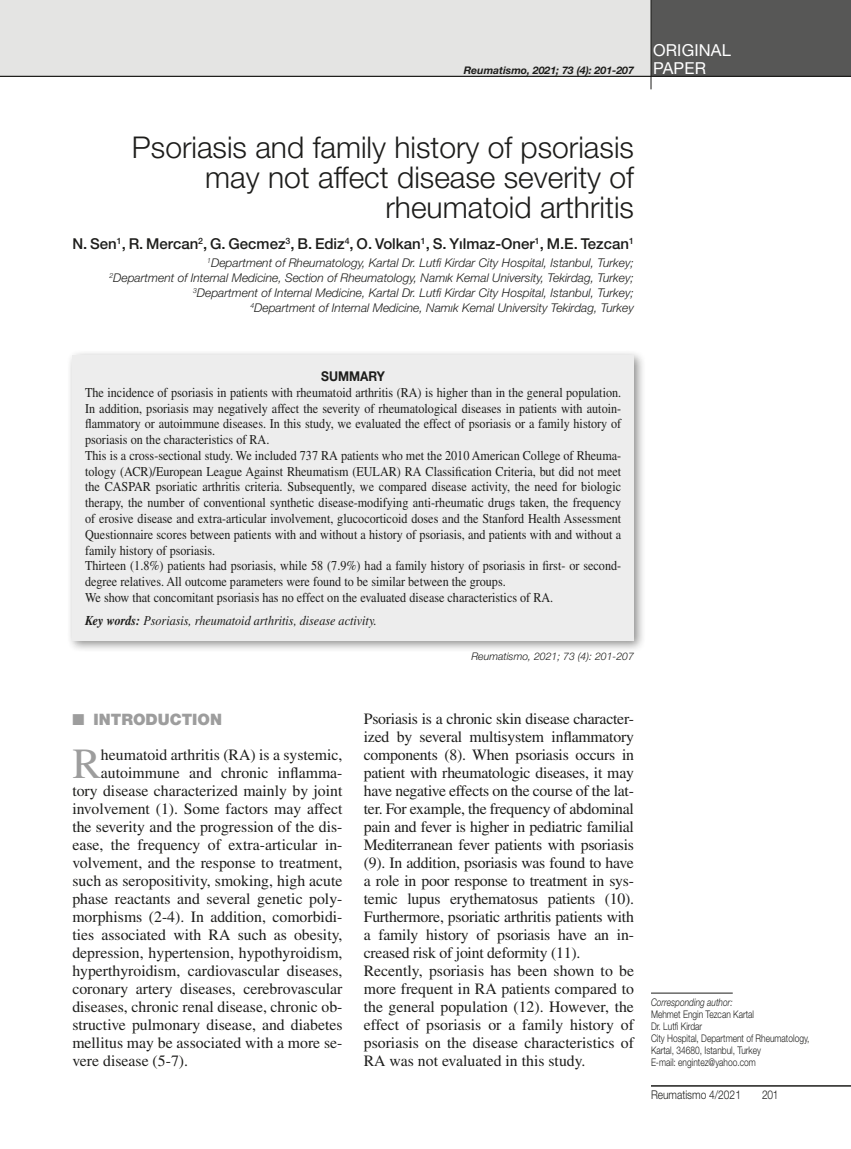
<style>
.page{position:relative;width:851px;height:1149px;background:#fff}
.page>*{position:absolute;margin:0;border:0;box-sizing:border-box;transform-origin:0 0}
.t1{font:42.9px "Times LT Std";color:#9d9d9d}
.t2{font:300 30px/30px "Helvetica Neue LT Std";color:#1d1d1b;text-align:right}
.t3{font:16.5px/18px "Helvetica Neue LT Std";letter-spacing:.01em;color:#fff}
.t4{font:15.75px/18px "Times LT Std";color:#1d1d1b}
.t5{font:900 15.75px "Helvetica Neue LT Std";color:#9d9d9d}
.t6{font:500 15px "Helvetica Neue LT Std";color:#1d1d1b}
.t7{font:13.5px/15.8px "Times LT Std";color:#1d1d1b;scale:.9 1}
.t8{font:italic 13.5px "Times LT Std";color:#1d1d1b;scale:.9 1}
.t9{font:700 13.5px "Helvetica Neue LT Std";color:#1d1d1b;scale:.9 1}
.t10{font:italic 300 12px/15px "Helvetica Neue LT Std";color:#1d1d1b;text-align:right}
.t11{font:300 12px "Helvetica Neue LT Std";color:#1d1d1b;scale:.85 1}
.t12{font:300 10.5px/12px "Helvetica Neue LT Std";color:#1d1d1b;scale:.8 1}
.t13{font:italic 300 10.5px "Helvetica Neue LT Std";color:#1d1d1b}
.t14{font:italic 700 10.5px "Helvetica Neue LT Std";color:#1d1d1b}
.t15{font:italic 300 10.5px "Helvetica Neue LT Std";color:#1d1d1b;scale:.8 1}
.s1{font-weight:700}
</style>
<div class="page">
<hr style="left:651px;top:1084px;width:199px;height:2px;background:#1d1d1b">
<div style="left:0;top:0;width:850px;height:77px;background:#e4e4e3"></div>
<div style="left:651px;top:0;width:199px;height:77px;background:#575756"></div>
<hr style="left:650px;top:0;width:1px;height:89px;background:#1d1d1b">
<hr style="left:0;top:76px;width:850px;height:1px;background:#1d1d1b">
<div style="left:66px;top:349px;width:580px;height:303px;background:#1d1d1b;opacity:.5"></div>
<div style="left:72px;top:355px;width:562px;height:285px;background:#ededed"></div>
<hr style="left:651px;top:992px;width:81px;height:1px;background:#1d1d1b">
<p class="t14" style="left:463px;top:64px;width:172px">Reumatismo, 2021; 73 (4): 201-207</p>
<p class="t3" style="left:653px;top:41px;width:79px">ORIGINAL<br>PAPER</p>
<h2 class="t2" style="left:132px;top:131px;width:503px">Psoriasis and family history of psoriasis may not affect disease severity of rheumatoid arthritis</h2>
<p class="t6" style="left:72px;top:235px;width:563px">N. Sen<sup>1</sup>, R. Mercan<sup>2</sup>, G. Gecmez<sup>3</sup>, B. Ediz<sup>4</sup>, O. Volkan<sup>1</sup>, S. Yılmaz-Oner<sup>1</sup>, M.E. Tezcan<sup>1</sup></p>
<p class="t10" style="left:109px;top:255px;width:526px"><sup>1</sup>Department of Rheumatology, Kartal Dr. Lutfi Kirdar City Hospital, Istanbul, Turkey;<br><sup>2</sup>Department of Internal Medicine, Section of Rheumatology, Namık Kemal University, Tekirdag, Turkey; <sup>3</sup>Department of Internal Medicine, Kartal Dr. Lutfi Kirdar City Hospital, Istanbul, Turkey;<br><sup>4</sup>Department of Internal Medicine, Namık Kemal University Tekirdag, Turkey</p>
<p class="t9" style="left:321px;top:368px;width:72px">SUMMARY</p>
<p class="t7" style="left:85px;top:384px;width:597px">The incidence of psoriasis in patients with rheumatoid arthritis (RA) is higher than in the general population.<br>In addition, psoriasis may negatively affect the severity of rheumatological diseases in patients with autoin&shy;flammatory or autoimmune diseases. In this study, we evaluated the effect of psoriasis or a family history of psoriasis on the characteristics of RA.<br>This is a cross-sectional study. We included 737 RA patients who met the 2010 American College of Rheuma&shy;tology (ACR)/European League Against Rheumatism (EULAR) RA Classification Criteria, but did not meet the CASPAR psoriatic arthritis criteria. Subsequently, we compared disease activity, the need for biologic therapy, the number of conventional synthetic disease-modifying anti-rheumatic drugs taken, the frequency of erosive disease and extra-articular involvement, glucocorticoid doses and the Stanford Health Assessment Questionnaire scores between patients with and without a history of psoriasis, and patients with and without a family history of psoriasis.<br>Thirteen (1.8%) patients had psoriasis, while 58 (7.9%) had a family history of psoriasis in first- or second&shy;degree relatives. All outcome parameters were found to be similar between the groups.<br>We show that concomitant psoriasis has no effect on the evaluated disease characteristics of RA.</p>
<p class="t8" style="left:85px;top:613px;width:325px"><span class="s1">Key words:</span> Psoriasis, rheumatoid arthritis, disease activity.</p>
<p class="t13" style="left:471px;top:649px;width:164px">Reumatismo, 2021; 73 (4): 201-207</p>
<p class="t5" style="left:72px;top:709px;width:151px">■ INTRODUCTION</p>
<h1 class="t1" style="left:72px;top:738px;width:30px">R</h1>
<p class="t4" style="left:101px;top:745px;width:243px">heumatoid arthritis (RA) is a systemic,</p>
<p class="t4" style="left:101px;top:763px;width:243px">autoimmune and chronic inflamma-</p>
<p class="t4" style="left:72px;top:781px;width:271px">tory disease characterized mainly by joint</p>
<p class="t4" style="left:72px;top:799px;width:272px">involvement (1). Some factors may affect</p>
<p class="t4" style="left:72px;top:817px;width:272px">the severity and the progression of the dis-</p>
<p class="t4" style="left:72px;top:835px;width:272px">ease, the frequency of extra-articular in-</p>
<p class="t4" style="left:72px;top:853px;width:271px">volvement, and the response to treatment,</p>
<p class="t4" style="left:72px;top:871px;width:272px">such as seropositivity, smoking, high acute</p>
<p class="t4" style="left:72px;top:889px;width:271px">phase reactants and several genetic poly-</p>
<p class="t4" style="left:72px;top:907px;width:272px">morphisms (2-4). In addition, comorbidi-</p>
<p class="t4" style="left:72px;top:925px;width:271px">ties associated with RA such as obesity,</p>
<p class="t4" style="left:72px;top:943px;width:272px">depression, hypertension, hypothyroidism,</p>
<p class="t4" style="left:72px;top:961px;width:272px">hyperthyroidism, cardiovascular diseases,</p>
<p class="t4" style="left:72px;top:979px;width:272px">coronary artery diseases, cerebrovascular</p>
<p class="t4" style="left:72px;top:997px;width:272px">diseases, chronic renal disease, chronic ob-</p>
<p class="t4" style="left:72px;top:1015px;width:272px">structive pulmonary disease, and diabetes</p>
<p class="t4" style="left:72px;top:1033px;width:272px">mellitus may be associated with a more se-</p>
<p class="t4" style="left:72px;top:1051px;width:117px">vere disease (5-7).</p>
<p class="t4" style="left:364px;top:709px;width:272px">Psoriasis is a chronic skin disease character&shy;ized by several multisystem inflammatory components (8). When psoriasis occurs in patient with rheumatologic diseases, it may have negative effects on the course of the lat&shy;ter. For example, the frequency of abdominal pain and fever is higher in pediatric familial Mediterranean fever patients with psoriasis (9). In addition, psoriasis was found to have a role in poor response to treatment in sys&shy;temic lupus erythematosus patients (10).<br>Furthermore, psoriatic arthritis patients with a family history of psoriasis have an in&shy;creased risk of joint deformity (11).<br>Recently, psoriasis has been shown to be more frequent in RA patients compared to the general population (12). However, the effect of psoriasis or a family history of psoriasis on the disease characteristics of RA was not evaluated in this study.</p>
<p class="t15" style="left:651px;top:995px;width:104px">Corresponding author:</p>
<p class="t12" style="left:651px;top:1007px;width:199px">Mehmet Engin Tezcan Kartal<br>Dr. Lutfi Kirdar<br>City Hospital, Department of Rheumatology,<br>Kartal, 34680, Istanbul, Turkey<br>E-mail: engintez@yahoo.com</p>
<p class="t11" style="left:651px;top:1086px;width:107px">Reumatismo 4/2021</p>
<p class="t11" style="left:762px;top:1086px;width:21px">201</p>
</div>
